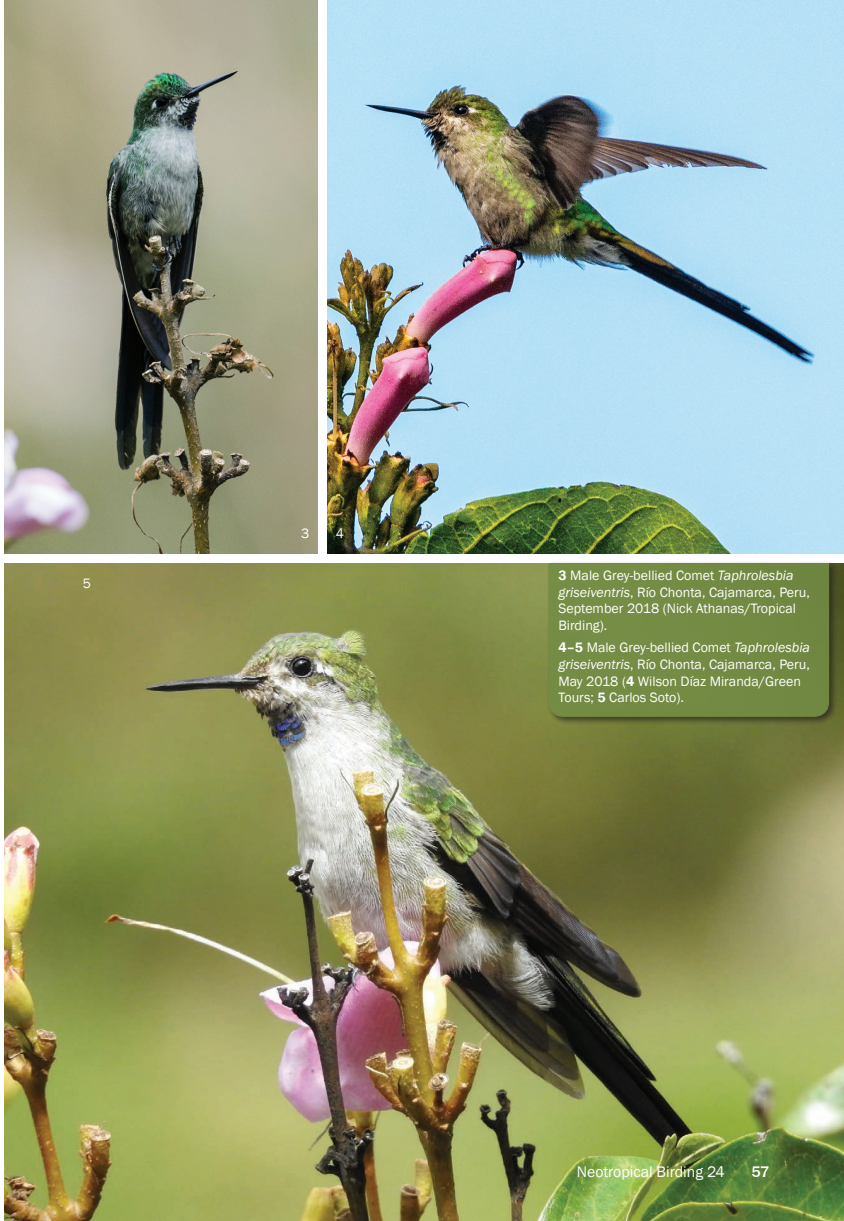
<style>
.page{position:relative;width:844px;height:1221px;background:#fff}
.page>*{position:absolute;margin:0;border:0;box-sizing:border-box;transform-origin:0 0}
.t1{font:15.75px "Franklin Gothic";color:#fff}
.t2{font:500 15.75px "Franklin Gothic";color:#fff}
.t3{font:14px/16.6px "Franklin Gothic";color:#fff}
.s1{font-weight:600}
.s2{font-style:italic}
</style>
<div class="page">
<img style="left:327px;top:0;width:516px;height:553px">
<img style="left:5px;top:0;width:312px;height:553px">
<img style="left:5px;top:563px;width:838px;height:657px">
<div style="left:546px;top:561px;width:291px;height:164px;background:#231f20;opacity:.75"></div>
<div style="left:548px;top:563px;width:280px;height:153px;background:#738b44"></div>
<p class="t3" style="left:83px;top:575px;width:10px">5</p>
<p class="t3" style="left:301px;top:525px;width:10px">3</p>
<p class="t3" style="left:336px;top:525px;width:10px">4</p>
<p class="t3" style="left:558px;top:567px;width:253px"><span class="s1">3</span> Male Grey-bellied Comet <span class="s2">Taphrolesbia griseiventris</span>, Río Chonta, Cajamarca, Peru, September 2018 (Nick Athanas/Tropical Birding).</p>
<p class="t3" style="left:558px;top:639px;width:253px"><span class="s1">4–5</span> Male Grey-bellied Comet <span class="s2">Taphrolesbia griseiventris</span>, Río Chonta, Cajamarca, Peru, May 2018 (<span class="s1">4</span> Wilson Díaz Miranda/Green Tours; <span class="s1">5</span> Carlos Soto).</p>
<p class="t1" style="left:576px;top:1161px;width:149px">Neotropical Birding 24</p>
<p class="t2" style="left:751px;top:1161px;width:20px">57</p>
</div>
